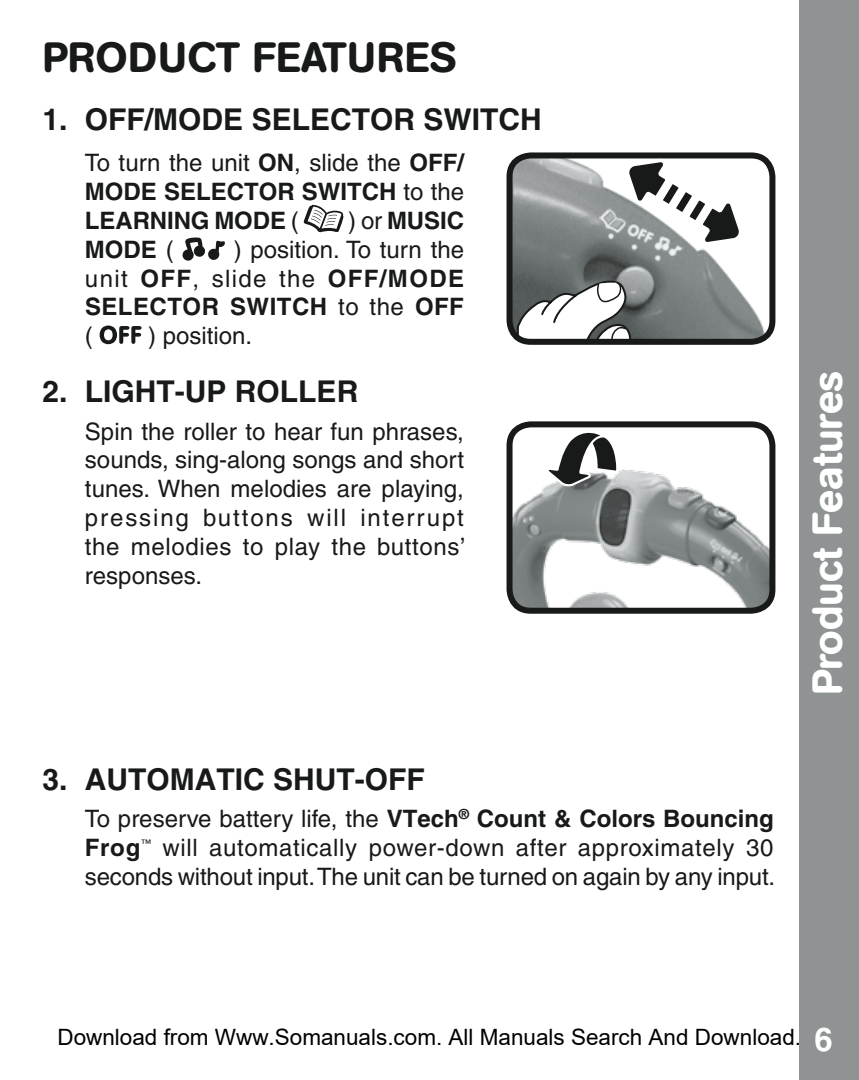
<style>
.page{position:relative;width:859px;height:1080px;background:#fff}
.page>*{position:absolute;margin:0;border:0;box-sizing:border-box;transform-origin:0 0}
.t1{font:500 42px "AG Book Rounded";color:#171a19}
.t2{font:500 42px "AG Book Rounded";color:#fff}
.t3{font:700 33px "Helvetica";color:#fff}
.t4{font:700 30px "Helvetica";color:#171a19}
.t5{font:500 24px/28.8px "Helvetica";letter-spacing:.02em;color:#171a19}
.t6{font:700 24px/28.8px "Helvetica";letter-spacing:-.005em;color:#171a19}
.t7{font:22.5px "Arial";color:#000}
.t8{font:500 10.5px "Helvetica";color:#171a19}
.s1{font-weight:700}
.s2{font-weight:500}
</style>
<div class="page">
<svg style="left:303px;top:205px;width:41px;height:28px"></svg>
<svg style="left:182px;top:237px;width:43px;height:24px"></svg>
<svg style="left:100px;top:326px;width:42px;height:18px"></svg>
<div style="left:799px;top:0;width:60px;height:1080px;background:#8f9394"></div>
<img style="left:513px;top:159px;width:255px;height:179px">
<svg style="left:516px;top:278px;width:116px;height:60px"></svg>
<div style="left:506px;top:152px;width:269px;height:193px;border:6px solid #171a19;border-radius:21px"></div>
<img style="left:513px;top:438px;width:255px;height:169px">
<div style="left:506px;top:421px;width:269px;height:193px;border:6px solid #171a19;border-radius:21px"></div>
<svg style="left:624px;top:156px;width:121px;height:92px"></svg>
<svg style="left:545px;top:425px;width:74px;height:63px"></svg>
<h1 class="t1" style="left:42px;top:33px;width:55px">PRODUCT</h1>
<h1 class="t1" style="left:253px;top:33px;width:50px">FEATURES</h1>
<p class="t4" style="left:42px;top:101px;width:289px">1. OFF/MODE SELECTO</p>
<p class="t4" style="left:393px;top:101px;width:150px">R SWITC H</p>
<p class="t5" style="left:85px;top:148px;width:380px">To turn the unit <span class="s1">ON</span>, slide the <span class="s1">OFF/<br>MODE SELECTO</span></p>
<p class="t6" style="left:85px;top:177px;width:381px;text-indent:192px">R SWITCH <span class="s2">to the<br></span>LEARNING MODE <span class="s2">(</span></p>
<p class="t6" style="left:348px;top:206px;width:115px"><span class="s2">) or</span> MUSIC</p>
<p class="t6" style="left:85px;top:235px;width:90px">MODE <span class="s2">(</span></p>
<p class="t5" style="left:85px;top:235px;width:381px;text-indent:149px">) position. To turn the unit <span class="s1">OFF</span>, slide the <span class="s1">OFF/MODE<br>SELECTO</span></p>
<p class="t6" style="left:202px;top:292px;width:264px">R SWITCH <span class="s2">to the</span> OFF</p>
<p class="t5" style="left:85px;top:321px;width:9px">(</p>
<p class="t5" style="left:148px;top:321px;width:106px">) position.</p>
<p class="t4" style="left:42px;top:373px;width:317px">2. LIGHT-UP ROLLER</p>
<p class="t5" style="left:85px;top:417px;width:382px;text-align:justify;text-indent:-43px">Spin the roller to hear fun phrases, sounds, sing-along songs and short tunes. When melodies are playing, pressing buttons will interrupt the melodies to play the buttons’ responses.</p>
<p class="t4" style="left:42px;top:761px;width:384px">3. AUTOMATIC SHUT-OFF</p>
<p class="t6" style="left:85px;top:804px;width:690px"><span class="s2">To preserve battery life, the</span> Vtech<sup>®</sup> count &amp; colors Bouncing<br>Frog</p>
<p class="t5" style="left:85px;top:833px;width:692px;text-align:right">will automatically power-down after approximately 30 seconds without input. The unit can be turned on again by any input.</p>
<p class="t8" style="left:141px;top:837px;width:12px">™</p>
<h1 class="t2" style="left:803px;top:695px;width:326px;rotate:-90deg">PRODUCT FEATURES</h1>
<p class="t7" style="left:57px;top:1025px;width:745px">Download from Www.Somanuals.com. All Manuals Search And Download.</p>
<h2 class="t3" style="left:814px;top:1020px;width:20px">6</h2>
</div>
